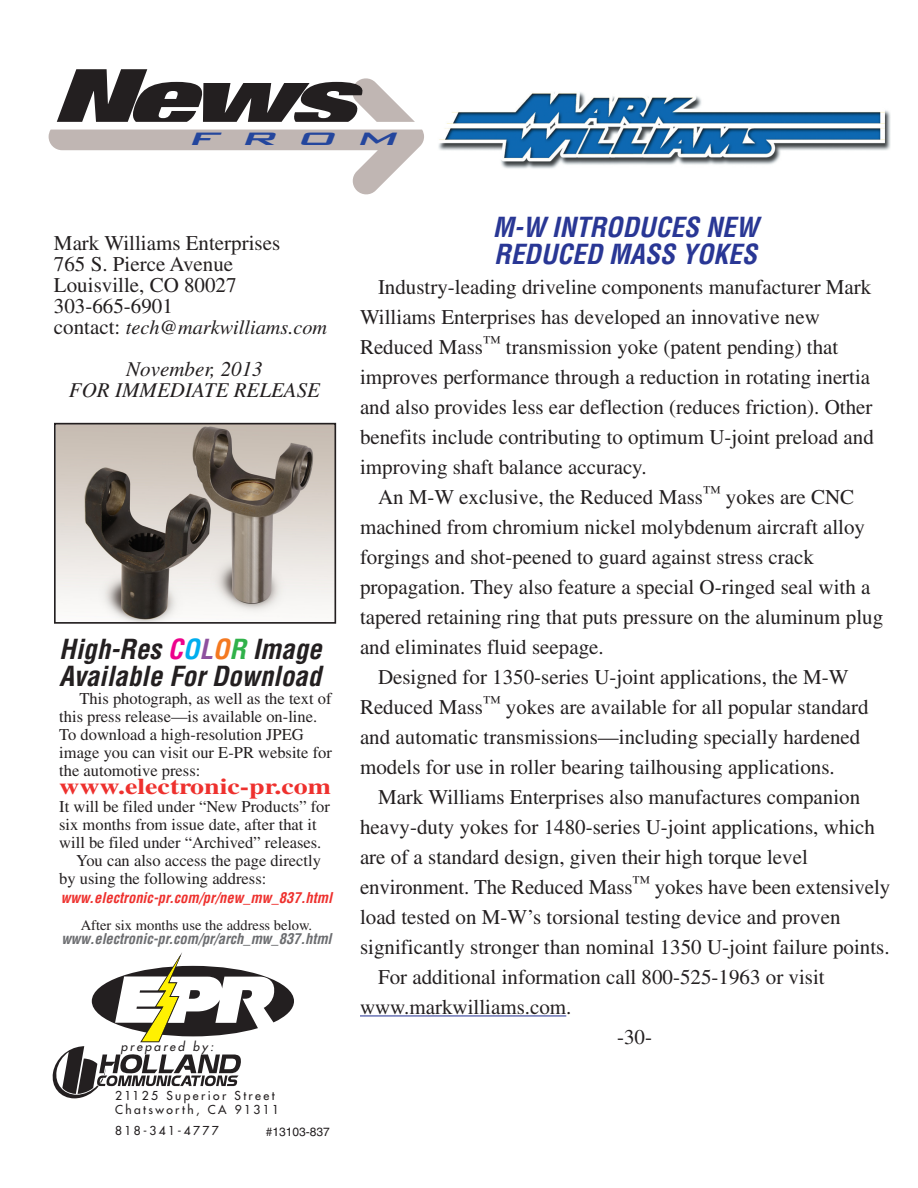
<style>
.page{position:relative;width:918px;height:1188px;background:#fff}
.page>*{position:absolute;margin:0;border:0;box-sizing:border-box;transform-origin:0 0}
.t1{font:italic 700 condensed 27px/27px "Helvetica";color:#231f20}
.t2{font:italic 700 condensed 27px "Helvetica";color:#293795}
.t3{font:italic 24px "Gannon";color:#24469d;scale:2 1}
.t4{font:700 22.5px "Times";color:#ee312e;scale:1.24 1}
.t5{font:21px/30px "Times";color:#231f20}
.t6{font:italic 21px "Times";color:#231f20}
.t7{font:italic 20.25px "Times";color:#231f20}
.t8{font:16.5px/18px "Times";color:#231f20}
.t9{font:italic 700 condensed 14.55px/27px "Helvetica";color:#ee312e;text-align:center}
.t10{font:italic 700 condensed 14.55px "Helvetica";letter-spacing:-.005em;color:#6c6d70}
.t11{font:12px "Futura";letter-spacing:.2em;color:#231f20}
.t12{font:italic 12px "Futura";letter-spacing:.2em;color:#231f20}
.t13{font:12px "Helvetica";color:#231f20}
.s1{font-style:normal;font-size:21px}
.s2{color:#ed028c}
.s3{color:#00aeef}
.s4{color:#8e509f}
.s5{color:#f47921}
.s6{color:#30b24a}
.s7{font-family:"Times";font-weight:400;font-style:normal;font-stretch:normal;color:#231f20}
</style>
<div class="page">
<hr style="left:360px;top:1015px;width:206px;height:1px;background:#293795">
<img style="left:57px;top:426px;width:276px;height:195px">
<div style="left:54px;top:423px;width:282px;height:201px;border:2px solid #231f20"></div>
<img style="left:438px;top:92px;width:453px;height:77px">
<svg style="left:49px;top:130px;width:375px;height:65px"></svg>
<svg style="left:57px;top:69px;width:358px;height:53px"></svg>
<svg style="left:52px;top:952px;width:242px;height:146px"></svg>
<p class="t3" style="left:190px;top:128px;width:108px">FROM</p>
<p class="t5" style="left:54px;top:228px;width:228px">Mark Williams Enterprises</p>
<p class="t5" style="left:54px;top:249px;width:181px">765 S. Pierce Avenue</p>
<p class="t5" style="left:54px;top:270px;width:184px">Louisville, CO 80027</p>
<p class="t5" style="left:54px;top:291px;width:120px">303-665-6901</p>
<p class="t7" style="left:54px;top:316px;width:275px"><span class="s1">contact:</span> tech@markwilliams.com</p>
<p class="t6" style="left:126px;top:357px;width:138px">November, 2013</p>
<p class="t6" style="left:69px;top:378px;width:253px">for immediate release</p>
<p class="t1" style="left:59px;top:636px;width:264px">High-Res <span class="s2">C</span><span class="s3">O</span><span class="s4">L</span><span class="s5">O</span><span class="s6">R</span> Image<br>Available For Download</p>
<p class="t8" style="left:59px;top:690px;width:274px;text-indent:20px">This photograph, as well as the text of this press release—is available on-line.<br>To download a high-resolution JPEG image you can visit our E-PR website for the automotive press:</p>
<p class="t4" style="left:59px;top:773px;width:221px">www.electronic-pr.com</p>
<p class="t8" style="left:59px;top:798px;width:272px">It will be filed under “New Products” for six months from issue date, after that it will be filed under “Archived” releases.</p>
<p class="t8" style="left:59px;top:852px;width:263px;text-indent:17px">You can also access the page directly by using the following address:</p>
<p class="t9" style="left:61px;top:884px;width:273px">www.electronic-pr.com/pr/new_mw_837.html<br><span class="s7">After six months use the address below.</span></p>
<p class="t10" style="left:61px;top:929px;width:272px">www.electronic-pr.com/pr/arch_mw_837.html</p>
<p class="t12" style="left:121px;top:1038px;width:94px">prepared by:</p>
<p class="t11" style="left:115px;top:1088px;width:161px">21125 Superior Street</p>
<p class="t11" style="left:115px;top:1101px;width:166px">Chatsworth, CA 91311</p>
<p class="t11" style="left:115px;top:1122px;width:105px">818-341-4777</p>
<p class="t13" style="left:266px;top:1125px;width:66px">#13103-837</p>
<p class="t2" style="left:493px;top:211px;width:267px">M-W INTRODUCES NEW</p>
<p class="t2" style="left:494px;top:238px;width:264px">REDUCED MASS YOKES</p>
<p class="t5" style="left:360px;top:272px;width:515px;text-indent:18px">Industry-leading driveline components manufacturer Mark Williams Enterprises has developed an innovative new Reduced Mass<sup>™</sup> transmission yoke (patent pending) that improves performance through a reduction in rotating inertia and also provides less ear deflection (reduces friction). Other benefits include contributing to optimum U-joint preload and improving shaft balance accuracy.</p>
<p class="t5" style="left:360px;top:482px;width:525px;text-indent:18px">An M-W exclusive, the Reduced Mass<sup>™</sup> yokes are CNC machined from chromium nickel molybdenum aircraft alloy forgings and shot-peened to guard against stress crack propagation. They also feature a special O-ringed seal with a tapered retaining ring that puts pressure on the aluminum plug and eliminates fluid seepage.</p>
<p class="t5" style="left:360px;top:662px;width:510px;text-indent:18px">Designed for 1350-series U-joint applications, the M-W Reduced Mass<sup>™</sup> yokes are available for all popular standard and automatic transmissions—including specially hardened models for use in roller bearing tailhousing applications.</p>
<p class="t5" style="left:360px;top:782px;width:532px;text-indent:18px">Mark Williams Enterprises also manufactures companion heavy-duty yokes for 1480-series U-joint applications, which are of a standard design, given their high torque level environment. The Reduced Mass<sup>™</sup> yokes have been extensively load tested on M-W’s torsional testing device and proven significantly stronger than nominal 1350 U-joint failure points.</p>
<p class="t5" style="left:378px;top:962px;width:448px">For additional information call 800-525-1963 or visit</p>
<p class="t5" style="left:360px;top:992px;width:213px">www.markwilliams.com.</p>
<p class="t5" style="left:617px;top:1022px;width:36px">-30-</p>
</div>
